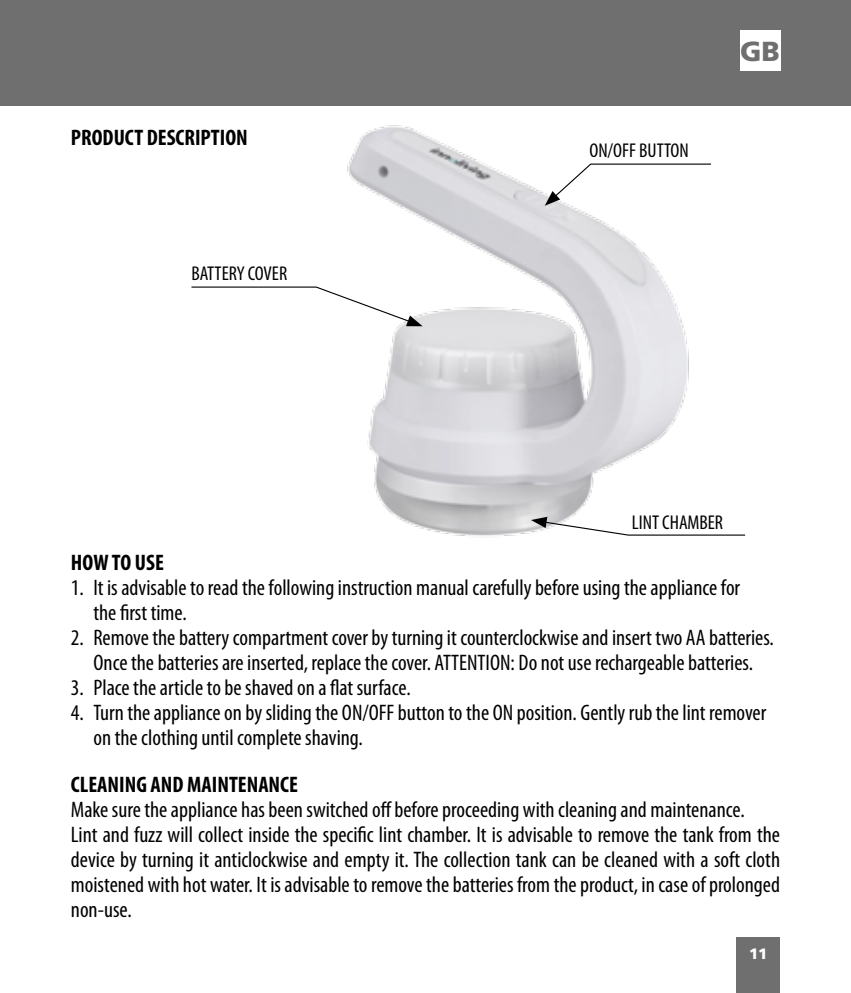
<style>
.page{position:relative;width:851px;height:993px;background:#fff}
.page>*{position:absolute;margin:0;border:0;box-sizing:border-box;transform-origin:0 0}
.t1{font:900 27.5px "Frutiger LT Std";color:#706f6f}
.t2{font:condensed 22.5px/25px "Myriad Pro";color:#000}
.t3{font:700 condensed 22.5px "Myriad Pro";color:#000}
.t4{font:condensed 20px "Myriad Pro";color:#000}
.t5{font:900 15px "Frutiger LT Std";color:#fff}
</style>
<div class="page">
<div style="left:0;top:0;width:850px;height:106px;background:#706f6f"></div>
<div style="left:736px;top:937px;width:44px;height:55px;background:#706f6f"></div>
<img style="left:347px;top:125px;width:342px;height:413px">
<svg style="left:544px;top:163px;width:167px;height:43px"></svg>
<svg style="left:191px;top:286px;width:231px;height:40px"></svg>
<svg style="left:531px;top:516px;width:215px;height:20px"></svg>
<div style="left:740px;top:31px;width:40px;height:40px;background:#fff"></div>
<p class="t3" style="left:71px;top:123px;width:178px">PRODUCT DESCRIPTION</p>
<p class="t4" style="left:191px;top:261px;width:97px">BATTERY COVER</p>
<p class="t4" style="left:589px;top:138px;width:101px">ON/OFF BUTTON</p>
<p class="t1" style="left:740px;top:35px;width:41px">GB</p>
<p class="t4" style="left:631px;top:509px;width:93px">LINT CHAMBER</p>
<p class="t3" style="left:71px;top:548px;width:94px">HOW TO USE</p>
<p class="t2" style="left:93px;top:574px;width:648px;text-indent:-22px">1. It is advisable to read the following instruction manual carefully before using the appliance for the first time.</p>
<p class="t2" style="left:71px;top:624px;width:704px;text-align:center">2. Remove the battery compartment cover by turning it counterclockwise and insert two AA batteries.<br>Once the batteries are inserted, replace the cover. ATTENTION: Do not use rechargeable batteries.</p>
<p class="t2" style="left:71px;top:674px;width:341px">3. Place the article to be shaved on a flat surface.</p>
<p class="t2" style="left:93px;top:699px;width:674px;text-indent:-22px">4. Turn the appliance on by sliding the ON/OFF button to the ON position. Gently rub the lint remover on the clothing until complete shaving.</p>
<p class="t3" style="left:71px;top:769px;width:228px">CLEANING AND MAINTENANCE</p>
<p class="t2" style="left:71px;top:796px;width:710px">Make sure the appliance has been switched off before proceeding with cleaning and maintenance.<br>Lint and fuzz will collect inside the specific lint chamber. It is advisable to remove the tank from the device by turning it anticlockwise and empty it. The collection tank can be cleaned with a soft cloth moistened with hot water. It is advisable to remove the batteries from the product, in case of prolonged non-use.</p>
<p class="t5" style="left:749px;top:944px;width:20px">11</p>
</div>
